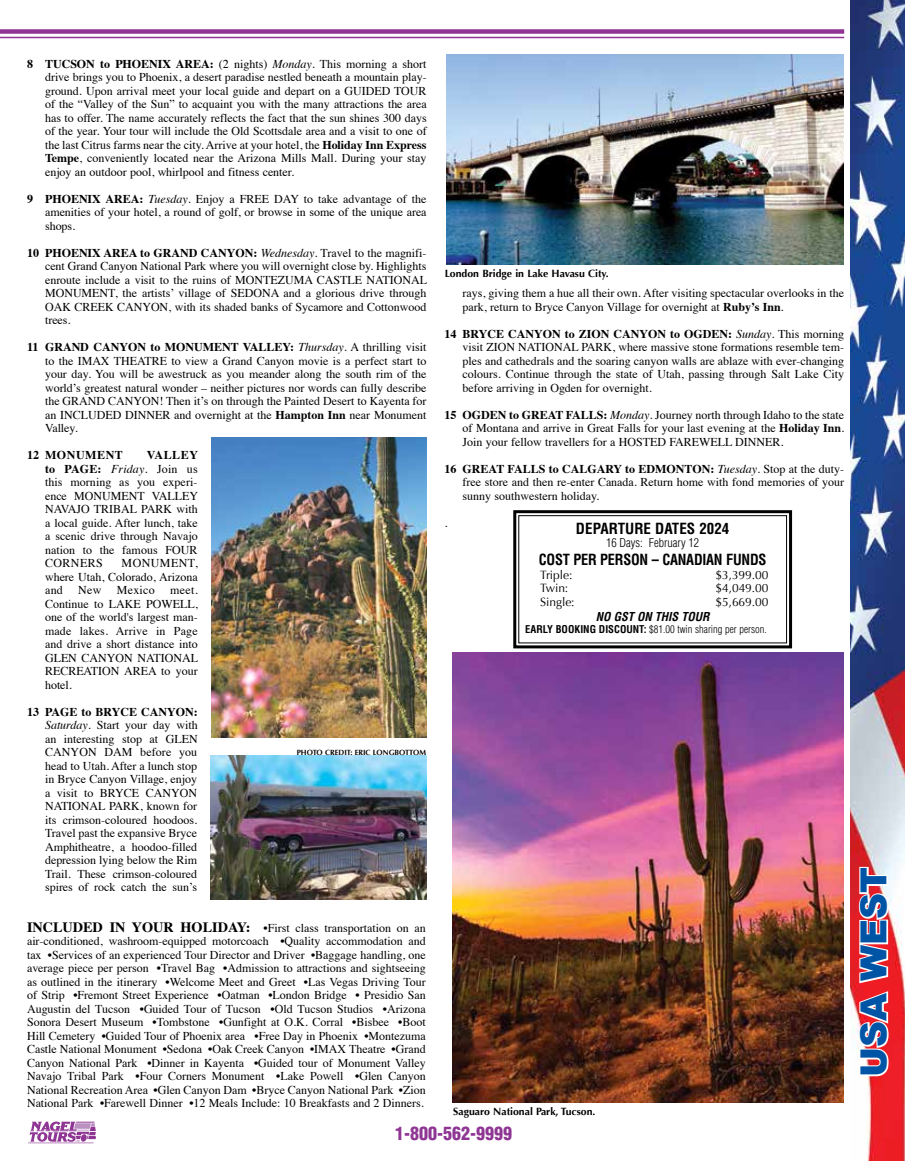
<style>
.page{position:relative;width:905px;height:1161px;background:#fff}
.page>*{position:absolute;margin:0;border:0;box-sizing:border-box;transform-origin:0 0}
.t1{font:900 36px "Arial";color:#0054a6}
.t2{font:900 condensed 18px "Helvetica";color:#8f3694}
.t3{font:700 condensed 15px "Helvetica";letter-spacing:-.015em;color:#000;scale:.95 1}
.t4{font:700 condensed 15px "Helvetica";letter-spacing:-.015em;color:#000}
.t5{font:12px/13.5px "Times";color:#000;text-align:justify}
.t6{font:12px "Optima";letter-spacing:-.005em;color:#000}
.t7{font:300 condensed 12px "Helvetica";color:#000}
.t8{font:italic 700 condensed 12px "Helvetica";color:#000}
.t9{font:700 12px "Times";letter-spacing:.045em;color:#000}
.t10{font:700 10.5px "Optima";color:#000}
.t11{font:300 condensed 10.5px "Helvetica";color:#000}
.t12{font:700 7.5px "Optima";color:#000}
.s1{font-weight:700}
.s2{font-style:italic}
.s3{font-weight:700;font-size:14.25px}
</style>
<div class="page">
<hr style="left:28px;top:1143px;width:66px;height:1px;background:#8f3694">
<svg style="left:30px;top:1122px;width:66px;height:20px"></svg>
<svg style="left:0;top:36px;width:844px;height:1px"></svg>
<div style="left:0;top:29px;width:844px;height:5px;background:#8f3694"></div>
<hr style="left:0;top:37px;width:844px;height:1px;background:#8f3694">
<img style="left:446px;top:54px;width:397px;height:210px">
<img style="left:453px;top:653px;width:390px;height:450px">
<img style="left:211px;top:438px;width:215px;height:299px">
<img style="left:850px;top:0;width:54px;height:1161px">
<svg style="left:856px;top:865px;width:34px;height:213px"></svg>
<img style="left:211px;top:756px;width:215px;height:144px">
<svg style="left:513px;top:510px;width:280px;height:139px"></svg>
<div style="left:518px;top:515px;width:269px;height:128px;border:1px solid #000"></div>
<p class="t5" style="left:45px;top:56px;width:383px;text-indent:-18px"><span class="s1">8 TUCSON to PHOENIX AREA:</span> (2 nights) <span class="s2">Monday</span>. This morning a short drive brings you to Phoenix, a desert paradise nestled beneath a mountain play&shy;ground. Upon arrival meet your local guide and depart on a GUIDED TOUR of the “Valley of the Sun” to acquaint you with the many attractions the area has to offer. The name accurately reflects the fact that the sun shines 300 days of the year. Your tour will include the Old Scottsdale area and a visit to one of the last Citrus farms near the city. Arrive at your hotel, the <span class="s1">Holiday Inn Express Tempe</span>, conveniently located near the Arizona Mills Mall. During your stay enjoy an outdoor pool, whirlpool and fitness center.</p>
<p class="t5" style="left:45px;top:191px;width:383px;text-indent:-18px"><span class="s1">9 PHOENIX AREA:</span> <span class="s2">Tuesday</span>. Enjoy a FREE DAY to take advantage of the amenities of your hotel, a round of golf, or browse in some of the unique area shops.</p>
<p class="t5" style="left:45px;top:245px;width:383px;text-indent:-18px"><span class="s1">10 PHOENIX AREA to GRAND CANYON:</span> <span class="s2">Wednesday</span>. Travel to the magnifi&shy;cent Grand Canyon National Park where you will overnight close by. Highlights enroute include a visit to the ruins of MONTEZUMA CASTLE NATIONAL MONUMENT, the artists’ village of SEDONA and a glorious drive through OAK CREEK CANYON, with its shaded banks of Sycamore and Cottonwood trees.</p>
<p class="t5" style="left:45px;top:339px;width:383px;text-indent:-18px"><span class="s1">11 GRAND CANYON to MONUMENT VALLEY:</span> <span class="s2">Thursday</span>. A thrilling visit to the IMAX THEATRE to view a Grand Canyon movie is a perfect start to your day. You will be awestruck as you meander along the south rim of the world’s greatest natural wonder – neither pictures nor words can fully describe the GRAND CANYON! Then it’s on through the Painted Desert to Kayenta for an INCLUDED DINNER and overnight at the <span class="s1">Hampton Inn</span> near Monument Valley.</p>
<p class="t9" style="left:27px;top:443px;width:97px">12 MONUMENT</p>
<p class="t5" style="left:45px;top:447px;width:155px;text-indent:102px"><span class="s1">VALLEY to PAGE:</span> <span class="s2">Friday</span>. Join us this morning as you experi&shy;ence MONUMENT VALLEY NAVAJO TRIBAL PARK with a local guide. After lunch, take a scenic drive through Navajo nation to the famous FOUR CORNERS</p>
<p class="t5" style="left:45px;top:555px;width:154px;text-indent:77px">MONUMENT, where Utah, Colorado, Arizona and</p>
<p class="t5" style="left:78px;top:582px;width:25px">New</p>
<p class="t5" style="left:117px;top:582px;width:40px">Mexico</p>
<p class="t5" style="left:45px;top:582px;width:155px;text-indent:125px">meet.<br>Continue to LAKE POWELL, one of the world's largest man&shy;made lakes. Arrive in Page and drive a short distance into GLEN CANYON NATIONAL RECREATION AREA to your hotel.</p>
<p class="t5" style="left:45px;top:704px;width:154px;text-indent:-18px"><span class="s1">13 PAGE to BRYCE CANYON:<br></span><span class="s2">Saturday</span>. Start your day with an interesting stop at GLEN CANYON DAM before you head to Utah. After a lunch stop in Bryce Canyon Village, enjoy a visit to BRYCE CANYON NATIONAL PARK, known for its crimson-coloured hoodoos.<br>Travel past the expansive Bryce Amphitheatre, a hoodoo-filled depression lying below the Rim Trail. These crimson-coloured spires of rock catch the sun’s</p>
<p class="t12" style="left:297px;top:748px;width:87px">PHOTO credit: Eric Longbotto</p>
<p class="t12" style="left:419px;top:748px;width:8px">m</p>
<p class="t5" style="left:27px;top:920px;width:400px"><span class="s3">INCLUDED IN YOUR HOLIDAY:</span> •First class transportation on an air-conditioned, washroom-equipped motorcoach •Quality accommodation and tax •Services of an experienced Tour Director and Driver •Baggage handling, one average piece per person •Travel Bag •Admission to attractions and sightseeing as outlined in the itinerary •Welcome Meet and Greet •Las Vegas Driving Tour of Strip •Fremont Street Experience •Oatman •London Bridge • Presidio San Augustin del Tucson •Guided Tour of Tucson •Old Tucson Studios •Arizona Sonora Desert Museum •Tombstone •Gunfight at O.K. Corral •Bisbee •Boot Hill Cemetery •Guided Tour of Phoenix area •Free Day in Phoenix •Montezuma Castle National Monument •Sedona •Oak Creek Canyon •Imax Theatre •Grand Canyon National Park •Dinner in Kayenta •Guided tour of Monument Valley Navajo Tribal Park •Four Corners Monument •Lake Powell •Glen Canyon National Recreation Area •Glen Canyon Dam •Bryce Canyon National Park •Zion National Park •Farewell Dinner •12 Meals Include: 10 Breakfasts and 2 Dinners.</p>
<p class="t10" style="left:444px;top:267px;width:165px">London Bridge in Lake Havasu City.</p>
<p class="t5" style="left:462px;top:285px;width:383px">rays, giving them a hue all their own. After visiting spectacular overlooks in the park, return to Bryce Canyon Village for overnight at <span class="s1">Ruby’s Inn</span>.</p>
<p class="t5" style="left:462px;top:326px;width:383px;text-indent:-18px"><span class="s1">14 BRYCE CANYON to ZION CANYON to OGDEN:</span> <span class="s2">Sunday</span>. This morning visit ZION NATIONAL PARK, where massive stone formations resemble tem&shy;ples and cathedrals and the soaring canyon walls are ablaze with ever-changing colours. Continue through the state of Utah, passing through Salt Lake City before arriving in Ogden for overnight.</p>
<p class="t5" style="left:462px;top:407px;width:383px;text-indent:-18px"><span class="s1">15 OGDEN to GREAT FALLS:</span> <span class="s2">Monday</span>. Journey north through Idaho to the state of Montana and arrive in Great Falls for your last evening at the <span class="s1">Holiday Inn</span>.<br>Join your fellow travellers for a HOSTED FAREWELL DINNER.</p>
<p class="t5" style="left:462px;top:461px;width:383px;text-indent:-18px"><span class="s1">16 GREAT FALLS to CALGARY to EDMONTON:</span> <span class="s2">Tuesday</span>. Stop at the duty&shy;free store and then re-enter Canada. Return home with fond memories of your sunny southwestern holiday.</p>
<p class="t5" style="left:444px;top:515px;width:4px">.</p>
<p class="t4" style="left:576px;top:519px;width:155px">DEPARTURE DATES 2024</p>
<p class="t7" style="left:606px;top:536px;width:95px">16 Days: February 12</p>
<p class="t3" style="left:539px;top:551px;width:241px">COST PER PERSON – CANADIAN FUNDS</p>
<p class="t6" style="left:540px;top:568px;width:34px">Triple:</p>
<p class="t6" style="left:715px;top:568px;width:54px">$3,399.00</p>
<p class="t6" style="left:540px;top:581px;width:30px">Twin:</p>
<p class="t6" style="left:715px;top:581px;width:54px">$4,049.00</p>
<p class="t6" style="left:540px;top:595px;width:36px">Single:</p>
<p class="t6" style="left:715px;top:595px;width:54px">$5,669.00</p>
<p class="t8" style="left:595px;top:609px;width:115px">NO GST ON THIS TOUR</p>
<p class="t11" style="left:525px;top:623px;width:243px"><span class="s1">EARLY BOOKING DISCOUNT:</span> $81.00 twin sharing per person.</p>
<p class="t10" style="left:453px;top:1105px;width:144px">Saguaro National Park, Tucson.</p>
<h2 class="t2" style="left:395px;top:1122px;width:118px">1-800-562-9999</h2>
<h1 class="t1" style="left:853px;top:1077px;width:211px;rotate:-90deg">USA WEST</h1>
</div>
